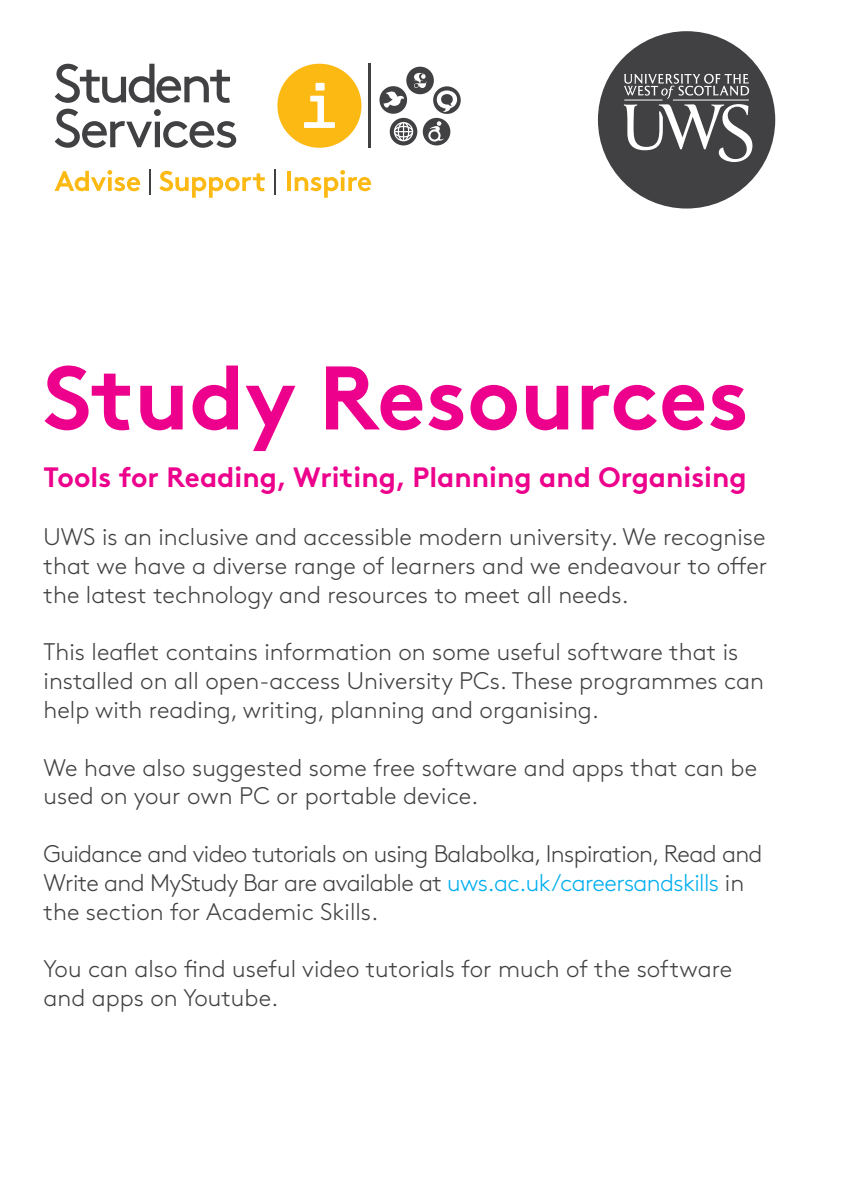
<style>
.page{position:relative;width:842px;height:1191px;background:#fff}
.page>*{position:absolute;margin:0;border:0;box-sizing:border-box;transform-origin:0 0}
.t1{font:700 90px "Brown";color:#ec008c}
.t2{font:700 28px "Brown";color:#ec008c}
.t3{font:300 24px/28.8px "Brown";color:#414042}
.t4{font:300 24px/28.8px "Brown";letter-spacing:-.025em;color:#414042}
.s1{color:#00aeef}
</style>
<div class="page">
<div style="left:598px;top:31px;width:177px;height:177px;background:#414042;border-radius:50%"></div>
<svg style="left:624px;top:74px;width:128px;height:88px"></svg>
<svg style="left:277px;top:64px;width:84px;height:84px"></svg>
<svg style="left:55px;top:64px;width:175px;height:39px"></svg>
<svg style="left:55px;top:109px;width:181px;height:39px"></svg>
<svg style="left:379px;top:67px;width:82px;height:78px"></svg>
<hr style="left:369px;top:64px;width:2px;height:84px;background:#414042">
<svg style="left:55px;top:170px;width:85px;height:21px"></svg>
<hr style="left:149px;top:169px;width:2px;height:25px;background:#414042">
<svg style="left:159px;top:171px;width:106px;height:27px"></svg>
<svg style="left:275px;top:169px;width:1px;height:25px"></svg>
<hr style="left:287px;top:171px;width:4px;height:20px;background:#fdb913">
<svg style="left:295px;top:170px;width:76px;height:28px"></svg>
<h1 class="t1" style="left:44px;top:325px;width:707px">Study Resources</h1>
<p class="t2" style="left:44px;top:455px;width:705px">Tools for Reading, Writing, Planning and Organising</p>
<p class="t3" style="left:44px;top:520px;width:725px;text-align:justify">UWS is an inclusive and accessible modern university. We recognise that we have a diverse range of learners and we endeavour to offer the latest technology and resources to meet all needs.</p>
<p class="t3" style="left:44px;top:636px;width:722px">This leaflet contains information on some useful software that is installed on all open-access University PCs. These programmes can help with reading, writing, planning and organising.</p>
<p class="t3" style="left:44px;top:751px;width:715px">We have also suggested some free software and apps that can be used on your own PC or portable device.</p>
<p class="t4" style="left:44px;top:837px;width:720px">Guidance and video tutorials on using Balabolka, Inspiration, Read and<br>Write and MyStudy Bar are available at <span class="s1">uws.ac.uk/careersandskills</span> in the section for Academic Skills.</p>
<p class="t3" style="left:44px;top:952px;width:690px">You can also find useful video tutorials for much of the software and apps on Youtube.</p>
</div>
